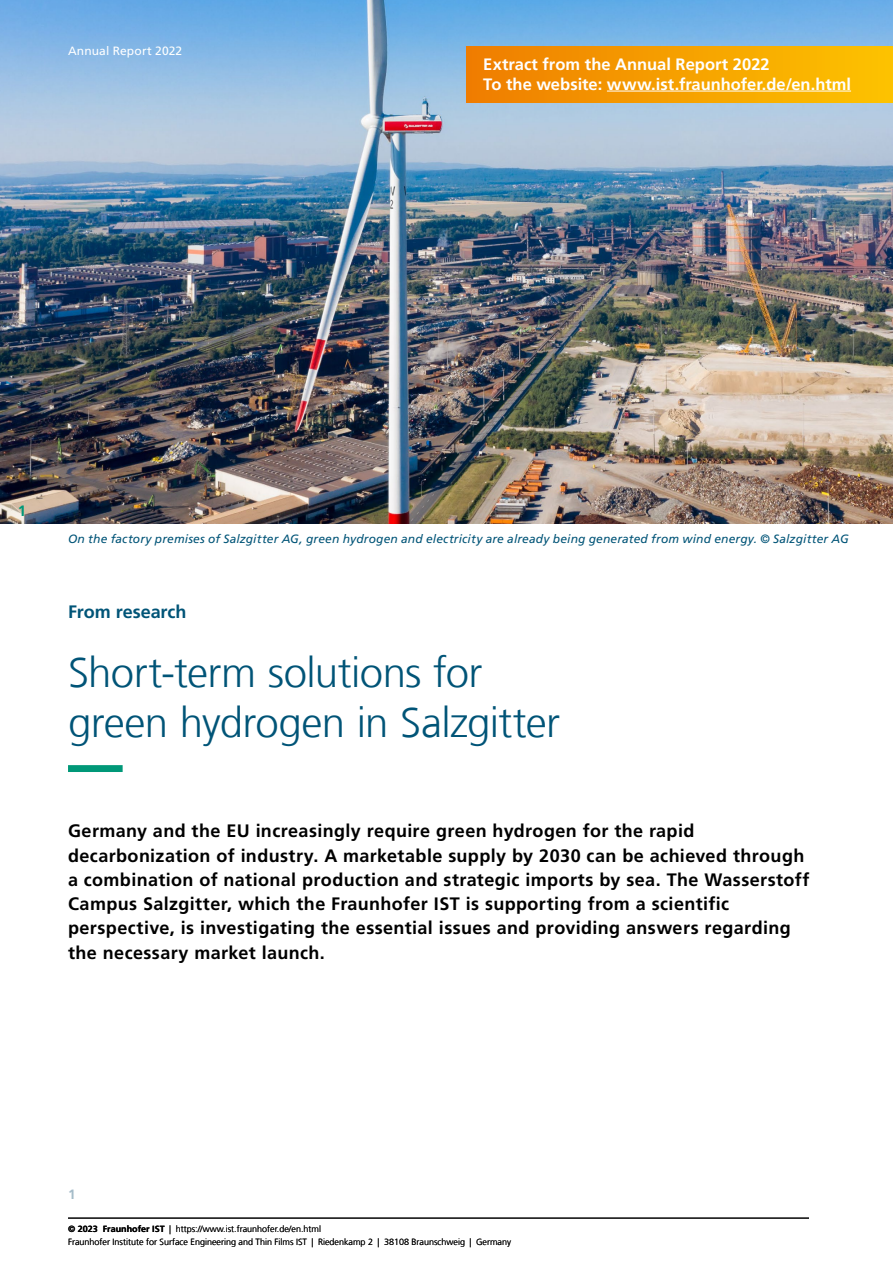
<style>
.page{position:relative;width:893px;height:1263px;background:#fff}
.page>*{position:absolute;margin:0;border:0;box-sizing:border-box;transform-origin:0 0}
.t1{font:300 42px/50.4px "Frutiger LT Com";letter-spacing:-.015em;color:#005477}
.t2{font:700 18px/24.3px "Frutiger LT Com";letter-spacing:.02em;color:#000}
.t3{font:700 18px "Frutiger LT Com";color:#005477}
.t4{font:700 16.5px/19.8px "Frutiger LT Com";color:#fff}
.t5{font:700 15px "Frutiger LT Com";color:#009878}
.t6{font:700 13.5px "Frutiger LT Com";color:#a5bcc9}
.t7{font:italic 12px "Frutiger LT Com";letter-spacing:.015em;color:#005477}
.t8{font:12px "Frutiger LT Com";letter-spacing:.01em;color:#fff}
.t9{font:300 9px/13.5px "Frutiger LT Com";color:#000}
.s1{font-weight:700}
</style>
<div class="page">
<hr style="left:892px;top:0;width:1px;height:1263px;background:#f6f8e3">
<img style="left:0;top:0;width:893px;height:524px">
<hr style="left:68px;top:1218px;width:741px;height:1px;background:#000">
<div style="left:466px;top:46px;width:427px;height:56px;background:linear-gradient(to right,#ef7d01,#fdc504)"></div>
<hr style="left:607px;top:91px;width:244px;height:1px;background:#fff">
<svg style="left:68px;top:765px;width:55px;height:7px"></svg>
<p class="t8" style="left:68px;top:44px;width:116px">Annual Report 2022</p>
<p class="t4" style="left:451px;top:54px;width:426px">Extract from the Annual Report 202<br>To the website: https://www ist.fraunhofer.de/en.html</p>
<p class="t4" style="left:483px;top:54px;width:369px">Extract from the Annual Report 2022<br>To the website: www.ist.fraunhofer.de/en.html</p>
<p class="t4" style="left:675px;top:54px;width:90px;text-indent:-60px">annual report 2022 .</p>
<p class="t5" style="left:18px;top:502px;width:10px">1</p>
<p class="t7" style="left:68px;top:531px;width:782px">On the factory premises of Salzgitter AG, green hydrogen and electricity are already being generated from wind energy. © Salzgitter AG</p>
<p class="t3" style="left:68px;top:601px;width:120px">From research</p>
<h1 class="t1" style="left:68px;top:647px;width:494px">Short-term solutions for green hydrogen in Salzgitter</h1>
<p class="t2" style="left:68px;top:819px;width:743px">Germany and the EU increasingly require green hydrogen for the rapid decarbonization of industry. A marketable supply by 2030 can be achieved through a combination of national production and strategic imports by sea. The Wasserstoff Campus Salzgitter, which the Fraunhofer IST is supporting from a scientific perspective, is investigating the essential issues and providing answers regarding the necessary market launch.</p>
<p class="t6" style="left:68px;top:1186px;width:9px">1</p>
<p class="t9" style="left:68px;top:1222px;width:445px"><span class="s1">© 2023 Fraunhofer IST</span> | https://www.ist.fraunhofer.de/en.html<br>Fraunhofer Institute for Surface Engineering and Thin Films IST | Riedenkamp 2 | 38108 Braunschweig | Germany</p>
</div>
